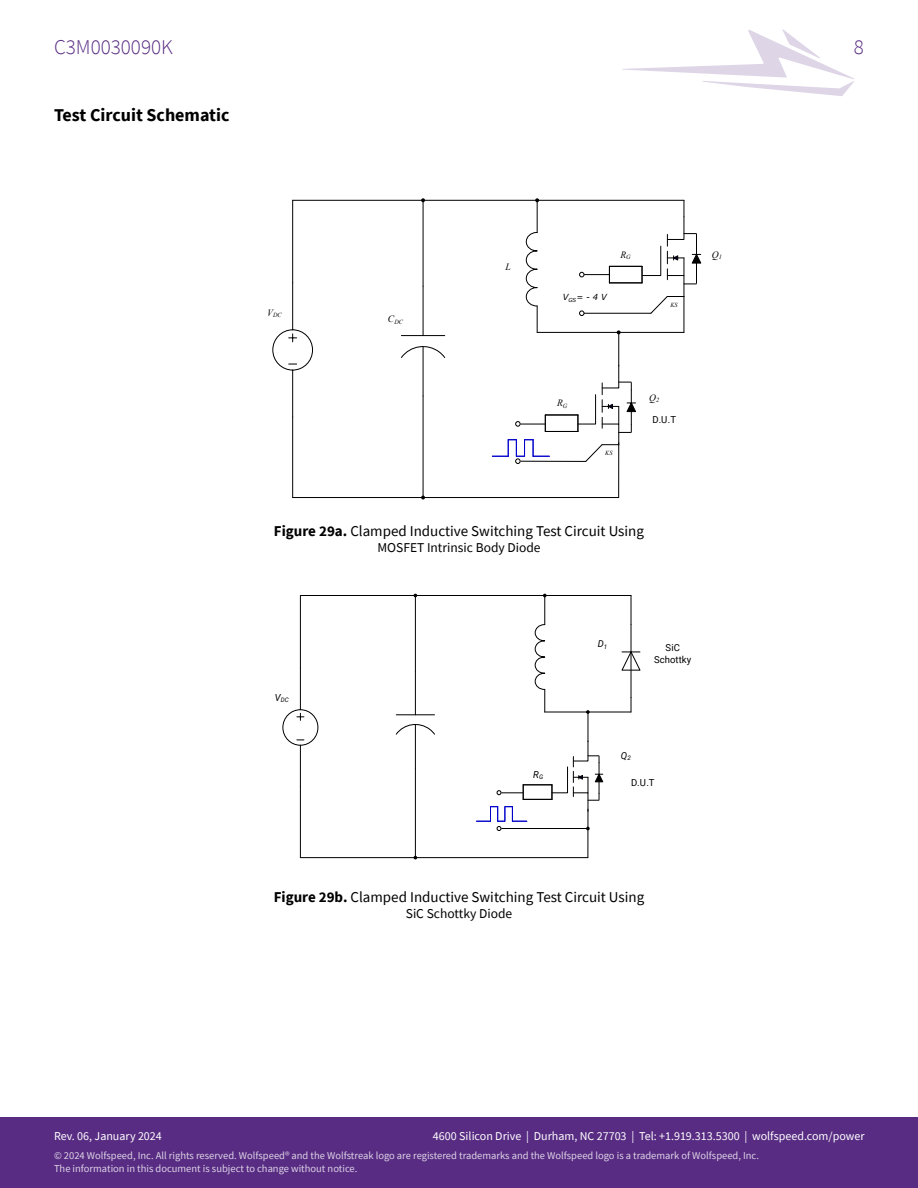
<style>
.page{position:relative;width:918px;height:1188px;background:#fff}
.page>*{position:absolute;margin:0;border:0;box-sizing:border-box;transform-origin:0 0}
.t1{font:300 21px "Source Sans Pro";color:#582c83}
.t2{font:700 18px "Source Sans Pro";color:#000}
.t3{font:15px "Source Sans Pro";color:#000}
.t4{font:13.5px "Source Sans Pro";color:#000}
.t5{font:12px "Source Sans Pro";color:#fff}
.t6{font:10.5px/12.6px "Source Sans Pro";color:#fff}
.t7{font:9.6px/11.7px "Roboto";letter-spacing:.015em;color:#000;text-align:center}
.t8{font:italic 9.6px "Times New Roman";color:#000}
.t9{font:italic 9.6px "Roboto";color:#000}
.t10{font:italic 8.4px "Verdana";color:#000}
.t11{font:italic 6.3px "Times New Roman";letter-spacing:.005em;color:#000}
.t12{font:italic 6.3px "Roboto";color:#000}
.s1{font-weight:700}
</style>
<div class="page">
<svg style="left:622px;top:29px;width:232px;height:67px"></svg>
<div style="left:0;top:1118px;width:918px;height:70px;background:#582c83"></div>
<svg style="left:292px;top:199px;width:393px;height:661px"></svg>
<hr style="left:293px;top:497px;width:326px;height:1px;background:#000">
<hr style="left:292px;top:417px;width:1px;height:81px;background:#000">
<hr style="left:423px;top:200px;width:1px;height:86px;background:#000">
<svg style="left:526px;top:232px;width:39px;height:100px"></svg>
<hr style="left:537px;top:332px;width:147px;height:1px;background:#000">
<hr style="left:618px;top:443px;width:1px;height:55px;background:#000">
<hr style="left:618px;top:332px;width:1px;height:34px;background:#000">
<svg style="left:400px;top:335px;width:46px;height:24px"></svg>
<hr style="left:423px;top:347px;width:1px;height:49px;background:#000">
<hr style="left:423px;top:286px;width:1px;height:50px;background:#000">
<svg style="left:272px;top:282px;width:41px;height:136px"></svg>
<hr style="left:423px;top:396px;width:1px;height:102px;background:#000">
<hr style="left:293px;top:200px;width:391px;height:1px;background:#000">
<hr style="left:537px;top:200px;width:1px;height:33px;background:#000">
<hr style="left:292px;top:200px;width:1px;height:83px;background:#000">
<hr style="left:684px;top:297px;width:1px;height:35px;background:#000">
<hr style="left:521px;top:461px;width:65px;height:1px;background:#000">
<hr style="left:584px;top:313px;width:67px;height:1px;background:#000">
<hr style="left:545px;top:415px;width:33px;height:1px;background:#000">
<hr style="left:545px;top:431px;width:33px;height:1px;background:#000">
<hr style="left:609px;top:266px;width:33px;height:1px;background:#000">
<hr style="left:609px;top:282px;width:33px;height:1px;background:#000">
<svg style="left:579px;top:266px;width:31px;height:17px"></svg>
<svg style="left:579px;top:311px;width:5px;height:5px"></svg>
<svg style="left:515px;top:415px;width:31px;height:16px"></svg>
<svg style="left:492px;top:439px;width:57px;height:25px"></svg>
<svg style="left:642px;top:200px;width:60px;height:114px"></svg>
<svg style="left:577px;top:364px;width:60px;height:99px"></svg>
<svg style="left:621px;top:650px;width:20px;height:21px"></svg>
<hr style="left:631px;top:625px;width:1px;height:72px;background:#000">
<hr style="left:300px;top:857px;width:288px;height:1px;background:#000">
<hr style="left:300px;top:787px;width:1px;height:71px;background:#000">
<hr style="left:415px;top:596px;width:1px;height:75px;background:#000">
<hr style="left:545px;top:712px;width:86px;height:1px;background:#000">
<hr style="left:587px;top:809px;width:1px;height:49px;background:#000">
<hr style="left:588px;top:712px;width:1px;height:30px;background:#000">
<svg style="left:395px;top:714px;width:41px;height:21px"></svg>
<hr style="left:415px;top:724px;width:1px;height:44px;background:#000">
<hr style="left:415px;top:671px;width:1px;height:44px;background:#000">
<svg style="left:282px;top:667px;width:37px;height:120px"></svg>
<hr style="left:415px;top:768px;width:1px;height:90px;background:#000">
<hr style="left:300px;top:595px;width:331px;height:1px;background:#000">
<hr style="left:300px;top:596px;width:1px;height:72px;background:#000">
<svg style="left:631px;top:697px;width:1px;height:15px"></svg>
<svg style="left:631px;top:596px;width:1px;height:29px"></svg>
<svg style="left:586px;top:710px;width:4px;height:4px"></svg>
<svg style="left:534px;top:594px;width:38px;height:118px"></svg>
<svg style="left:476px;top:740px;width:128px;height:91px"></svg>
<h1 class="t1" style="left:54px;top:34px;width:120px">C3M0030090K</h1>
<h1 class="t1" style="left:854px;top:34px;width:12px">8</h1>
<h2 class="t2" style="left:54px;top:103px;width:177px">Test Circuit Schematic</h2>
<p class="t11" style="left:267px;top:311px;width:16px"><sup>V</sup>DC</p>
<p class="t11" style="left:388px;top:317px;width:17px"><sup>C</sup>DC</p>
<p class="t8" style="left:505px;top:260px;width:7px">L</p>
<p class="t8" style="left:620px;top:248px;width:12px">R<sub>G</sub></p>
<p class="t10" style="left:563px;top:292px;width:45px">V<sub>GS</sub>= - 4 V</p>
<p class="t11" style="left:670px;top:301px;width:9px">KS</p>
<p class="t8" style="left:557px;top:397px;width:12px">R<sub>G</sub></p>
<p class="t11" style="left:605px;top:449px;width:9px">KS</p>
<p class="t8" style="left:649px;top:391px;width:12px">Q<sub>2</sub></p>
<p class="t7" style="left:653px;top:414px;width:25px">D.U.T</p>
<h3 class="t3" style="left:274px;top:522px;width:372px"><span class="s1">Figure 29a.</span> Clamped Inductive Switching Test Circuit Using</h3>
<p class="t4" style="left:377px;top:539px;width:165px">MOSFET Intrinsic Body Diode</p>
<p class="t8" style="left:712px;top:248px;width:12px">Q<sub>1</sub></p>
<p class="t12" style="left:275px;top:695px;width:16px"><sup>V</sup>DC</p>
<p class="t9" style="left:533px;top:768px;width:11px">R<sub>G</sub></p>
<p class="t9" style="left:598px;top:637px;width:11px">D<sub>1</sub></p>
<p class="t7" style="left:654px;top:642px;width:39px">SiC<br>Schottky</p>
<p class="t9" style="left:621px;top:749px;width:11px">Q<sub>2</sub></p>
<p class="t7" style="left:631px;top:776px;width:25px">D.U.T</p>
<h3 class="t3" style="left:274px;top:887px;width:372px"><span class="s1">Figure 29b.</span> Clamped Inductive Switching Test Circuit Using</h3>
<p class="t4" style="left:406px;top:905px;width:108px">SiC Schottky Diode</p>
<p class="t5" style="left:433px;top:1129px;width:433px">4600 Silicon Drive | Durham, NC 27703 | Tel: +1.919.313.5300 | wolfspeed.com/power</p>
<p class="t6" style="left:54px;top:1149px;width:707px">© 2024 Wolfspeed, Inc. All rights reserved. Wolfspeed® and the Wolfstreak logo are registered trademarks and the Wolfspeed logo is a trademark of Wolfspeed, Inc.<br>The information in this document is subject to change without notice.</p>
<p class="t5" style="left:54px;top:1129px;width:109px">Rev. 06, January 2024</p>
</div>
